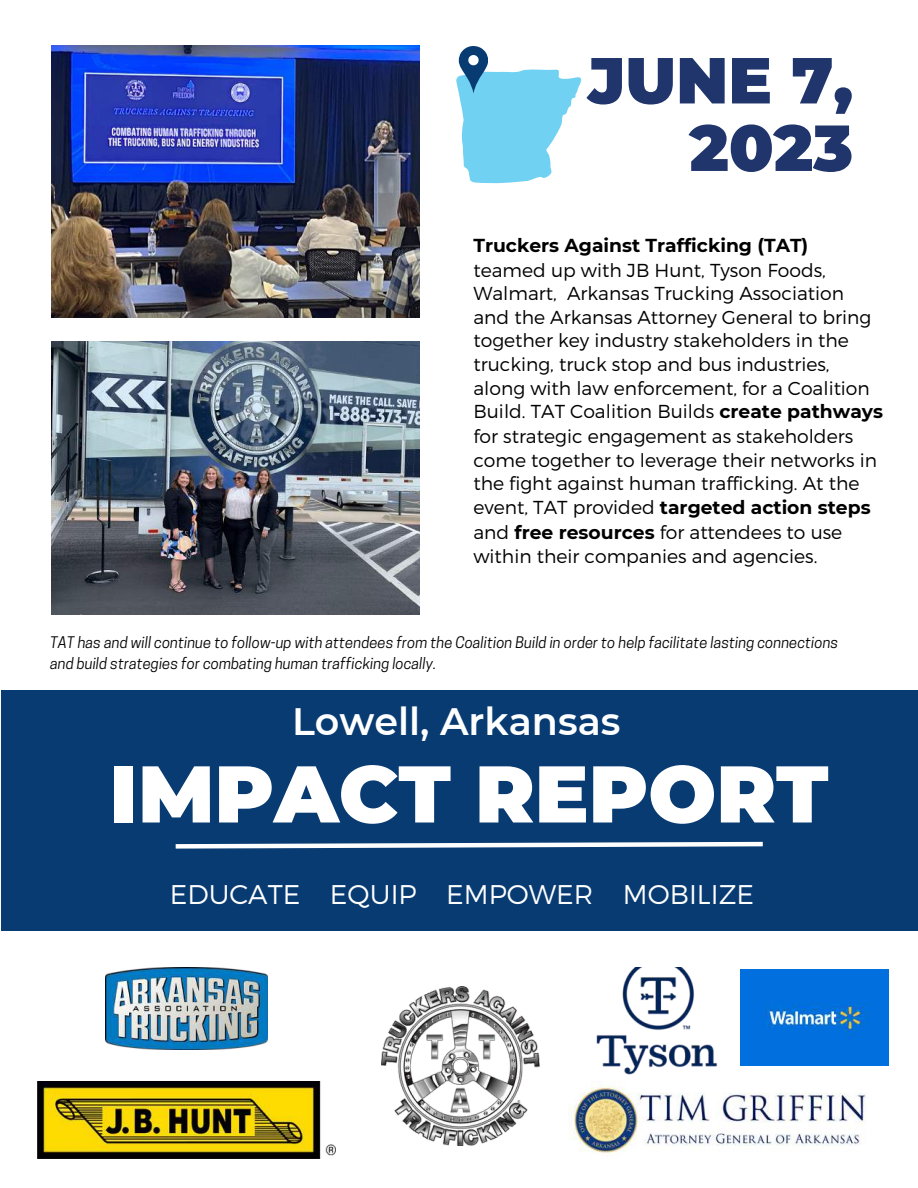
<style>
.page{position:relative;width:918px;height:1188px;background:#fff}
.page>*{position:absolute;margin:0;border:0;box-sizing:border-box;transform-origin:0 0}
.t1{font:900 80.25px "Montserrat";color:#fff}
.t2{font:900 64.95px/67.5px "Montserrat";color:#1f356b;text-align:right}
.t3{font:600 38.1px "Montserrat";color:#fff}
.t4{font:300 27px "Montserrat";color:#fff}
.t5{font:300 18.75px/23.9px "Montserrat";color:#000}
.t6{font:700 18.75px "Montserrat";color:#000}
.t7{font:italic 15px/20.2px "Cooper Hewitt";color:#000}
.s1{font-weight:700}
</style>
<div class="page">
<img style="left:381px;top:987px;width:159px;height:158px">
<div style="left:1px;top:690px;width:917px;height:241px;background:#083b72"></div>
<svg style="left:175px;top:841px;width:588px;height:8px"></svg>
<img style="left:52px;top:342px;width:368px;height:272px">
<svg style="left:456px;top:46px;width:125px;height:137px"></svg>
<img style="left:37px;top:1082px;width:299px;height:76px">
<img style="left:596px;top:967px;width:122px;height:108px">
<img style="left:740px;top:970px;width:149px;height:96px">
<img style="left:106px;top:967px;width:162px;height:82px">
<img style="left:568px;top:1083px;width:298px;height:72px">
<img style="left:52px;top:46px;width:368px;height:272px">
<h2 class="t2" style="left:588px;top:43px;width:267px">JUNE 7,<br>2023</h2>
<p class="t6" style="left:473px;top:232px;width:336px">Truckers Against Trafficking (TAT)</p>
<p class="t5" style="left:473px;top:258px;width:411px">teamed up with JB Hunt, Tyson Foods, Walmart, Arkansas Trucking Association and the Arkansas Attorney General to bring together key industry stakeholders in the trucking, truck stop and bus industries, along with law enforcement, for a Coalition Build. TAT Coalition Builds <span class="s1">create pathways </span>for strategic engagement as stakeholders come together to leverage their networks in the fight against human trafficking. At the event, TAT provided <span class="s1">targeted action steps </span>and <span class="s1">free resources</span> for attendees to use within their companies and agencies.</p>
<p class="t7" style="left:50px;top:633px;width:790px">TAT has and will continue to follow-up with attendees from the Coalition Build in order to help facilita te lasting connections and build strategies for combating human trafficking locally.</p>
<h3 class="t3" style="left:292px;top:694px;width:330px">Lowell, Arkansas</h3>
<h1 class="t1" style="left:110px;top:734px;width:720px">IMPACT REPORT</h1>
<h3 class="t4" style="left:170px;top:878px;width:586px">EDUCATE EQUIP EMPOWER MOBILIZE</h3>
</div>
